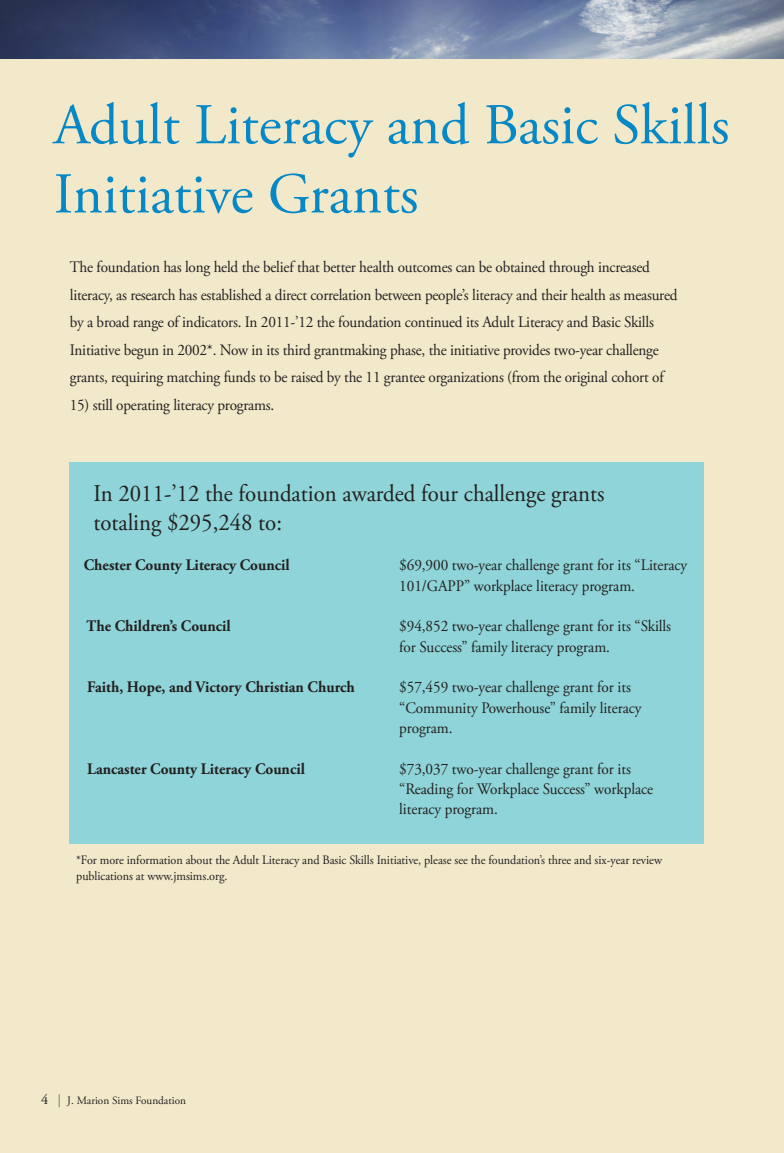
<style>
.page{position:relative;width:784px;height:1153px;background:#fff}
.page>*{position:absolute;margin:0;border:0;box-sizing:border-box;transform-origin:0 0}
.t1{font:57.6px/69.1px "Adobe Garamond Pro";color:#0688c7}
.t2{font:24px/28.8px "Adobe Garamond Pro";color:#231f20;scale:.95 1}
.t3{font:16px/20.3px "Adobe Garamond Pro";letter-spacing:-.015em;color:#231f20;scale:.95 1}
.t4{font:700 16px "Adobe Garamond Pro";color:#231f20;scale:.95 1}
.t5{font:12.8px/16.5px "Adobe Garamond Pro";letter-spacing:-.005em;color:#231f20;scale:.95 1}
.t6{font:11.2px "Adobe Garamond Pro";color:#231f20}
.s1{font-size:14.4px}
.s2{font-size:12.8px;color:#567147}
</style>
<div class="page">
<div style="left:0;top:0;width:783px;height:1152px;background:#f2e9ca"></div>
<div style="left:70px;top:462px;width:633px;height:381px;background:#8ed4d8"></div>
<img style="left:0;top:0;width:783px;height:58px">
<h1 class="t1" style="left:54px;top:95px;width:677px">Adult Literacy and Basic Skills<br>Initiative Grants</h1>
<p class="t3" style="left:70px;top:255px;width:641px;line-height:27.5px">The foundation has long held the belief that better health outcomes can be obtained through increased literacy, as research has established a direct correlation between people’s literacy and their health as measured by a broad range of indicators. In 2011-’12 the foundation continued its Adult Literacy and Basic Skills Initiative begun in 2002*. Now in its third grantmaking phase, the initiative provides two-year challenge grants, requiring matching funds to be raised by the 11 grantee organizations (from the original cohort of</p>
<p class="t3" style="left:70px;top:396px;width:217px">15) still operating literacy programs.</p>
<h2 class="t2" style="left:93px;top:480px;width:539px">In 2011-’12 the foundation awarded four challenge grants totaling $295,248 to:</h2>
<p class="t4" style="left:84px;top:558px;width:218px">Chester County Literacy Council</p>
<p class="t3" style="left:399px;top:556px;width:304px">$69,900 two-year challenge grant for its “Literacy<br>101/GAPP” workplace literacy program.</p>
<p class="t4" style="left:87px;top:619px;width:153px">The Children’s Council</p>
<p class="t3" style="left:399px;top:617px;width:287px">$94,852 two-year challenge grant for its “Skills for Success” family literacy program.</p>
<p class="t4" style="left:87px;top:680px;width:283px">Faith, Hope, and Victory Christian Church</p>
<p class="t3" style="left:399px;top:678px;width:256px">$57,459 two-year challenge grant for its “Community Powerhouse” family literacy program.</p>
<p class="t4" style="left:87px;top:762px;width:230px">Lancaster County Literacy Council</p>
<p class="t3" style="left:399px;top:759px;width:269px">$73,037 two-year challenge grant for its “Reading for Workplace Success” workplace literacy program.</p>
<p class="t5" style="left:76px;top:852px;width:618px">*For more information about the Adult Literacy and Basic Skills Initiative, please see the foundation’s three and six-year review publications at www.jmsims.org.</p>
<p class="t6" style="left:41px;top:1095px;width:147px"><span class="s1">4</span> <span class="s2">|</span> J. Marion Sims Foundation</p>
</div>
